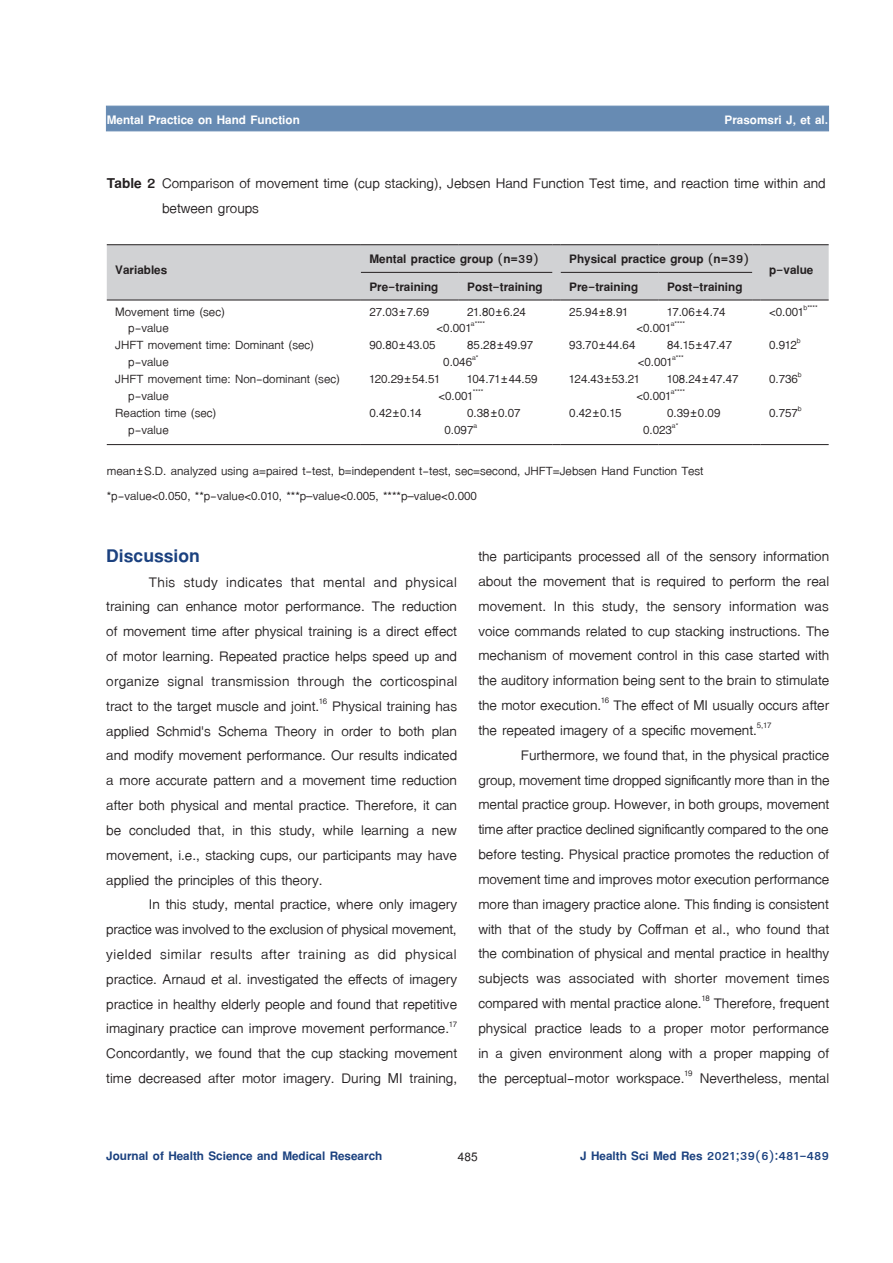
<style>
.page{position:relative;width:893px;height:1263px;background:#fff}
.page>*{position:absolute;margin:0;border:0;box-sizing:border-box;transform-origin:0 0}
.t1{font:700 27px "TF Lanna";color:#1b417f}
.t2{font:21px/24.8px "TF Lanna";color:#231f20;text-align:justify}
.t3{font:18px/25.2px "TF Lanna";color:#231f20}
.t4{font:700 18px "TF Lanna";color:#231f20}
.t5{font:700 18px "TF Lanna";color:#1b417f}
.t6{font:700 18px "TF Lanna";color:#fff}
.t7{font:700 18px "Cordia UPC";color:#231f20}
.s1{font-weight:700}
</style>
<div class="page">
<div style="left:106px;top:106px;width:723px;height:25px;background:#678bb3"></div>
<svg style="left:107px;top:244px;width:722px;height:57px;background:#c9cacc"></svg>
<hr style="left:761px;top:300px;width:68px;height:1px;background:#231f20">
<hr style="left:107px;top:444px;width:254px;height:1px;background:#231f20">
<hr style="left:361px;top:444px;width:98px;height:1px;background:#231f20">
<hr style="left:459px;top:444px;width:93px;height:1px;background:#231f20">
<hr style="left:561px;top:444px;width:98px;height:1px;background:#231f20">
<hr style="left:659px;top:444px;width:93px;height:1px;background:#231f20">
<hr style="left:761px;top:444px;width:68px;height:1px;background:#231f20">
<p class="t6" style="left:107px;top:109px;width:195px">Mental Practice on Hand Function</p>
<p class="t6" style="left:725px;top:108px;width:105px">Prasomsri J, et al.</p>
<p class="t2" style="left:162px;top:171px;width:665px;line-height:25.2px;text-indent:-55px"><span class="s1">Table 2</span> Comparison of movement time (cup stacking), Jebsen Hand Function Test time, and reaction time within and between groups</p>
<p class="t4" style="left:115px;top:258px;width:54px">Variables</p>
<p class="t4" style="left:369px;top:248px;width:171px">Mental practice group (n=39)</p>
<p class="t4" style="left:569px;top:248px;width:182px">Physical practice group (n=39)</p>
<p class="t4" style="left:369px;top:276px;width:70px">Pre-training</p>
<p class="t4" style="left:467px;top:276px;width:77px">Post-training</p>
<p class="t4" style="left:569px;top:276px;width:70px">Pre-training</p>
<p class="t4" style="left:667px;top:276px;width:77px">Post-training</p>
<p class="t4" style="left:769px;top:258px;width:46px">p-value</p>
<p class="t3" style="left:115px;top:299px;width:111px">Movement time (sec)</p>
<p class="t3" style="left:369px;top:299px;width:61px">27.03±7.69</p>
<p class="t3" style="left:467px;top:299px;width:60px">21.80±6.24</p>
<p class="t3" style="left:569px;top:299px;width:60px">25.94±8.91</p>
<p class="t3" style="left:667px;top:299px;width:60px">17.06±4.74</p>
<p class="t3" style="left:769px;top:299px;width:50px">&lt;0.001<sup>b****</sup></p>
<p class="t3" style="left:128px;top:316px;width:42px">p-value</p>
<p class="t3" style="left:436px;top:316px;width:50px">&lt;0.001<sup>a****</sup></p>
<p class="t3" style="left:636px;top:316px;width:50px">&lt;0.001<sup>a****</sup></p>
<p class="t3" style="left:115px;top:333px;width:200px">JHFT movement time: Dominant (sec)</p>
<p class="t3" style="left:369px;top:333px;width:68px">90.80±43.05</p>
<p class="t3" style="left:467px;top:333px;width:68px">85.28±49.97</p>
<p class="t3" style="left:569px;top:333px;width:68px">93.70±44.64</p>
<p class="t3" style="left:667px;top:333px;width:67px">84.15±47.47</p>
<p class="t3" style="left:769px;top:333px;width:33px">0.912<sup>b</sup></p>
<p class="t3" style="left:128px;top:350px;width:42px">p-value</p>
<p class="t3" style="left:443px;top:350px;width:37px">0.046<sup>a*</sup></p>
<p class="t3" style="left:638px;top:350px;width:48px">&lt;0.001<sup>a***</sup></p>
<p class="t3" style="left:115px;top:367px;width:226px">JHFT movement time: Non-dominant (sec)</p>
<p class="t3" style="left:369px;top:367px;width:72px">120.29±54.51</p>
<p class="t3" style="left:467px;top:367px;width:72px">104.71±44.59</p>
<p class="t3" style="left:569px;top:367px;width:72px">124.43±53.21</p>
<p class="t3" style="left:667px;top:367px;width:73px">108.24±47.47</p>
<p class="t3" style="left:769px;top:367px;width:34px">0.736<sup>b</sup></p>
<p class="t3" style="left:128px;top:384px;width:42px">p-value</p>
<p class="t3" style="left:438px;top:384px;width:46px">&lt;0.001<sup>****</sup></p>
<p class="t3" style="left:636px;top:384px;width:50px">&lt;0.001<sup>a****</sup></p>
<p class="t3" style="left:115px;top:401px;width:103px">Reaction time (sec)</p>
<p class="t3" style="left:369px;top:401px;width:54px">0.42±0.14</p>
<p class="t3" style="left:467px;top:401px;width:55px">0.38±0.07</p>
<p class="t3" style="left:569px;top:401px;width:54px">0.42±0.15</p>
<p class="t3" style="left:667px;top:401px;width:55px">0.39±0.09</p>
<p class="t3" style="left:769px;top:401px;width:34px">0.757<sup>b</sup></p>
<p class="t3" style="left:128px;top:418px;width:42px">p-value</p>
<p class="t3" style="left:445px;top:418px;width:34px">0.097<sup>a</sup></p>
<p class="t3" style="left:643px;top:418px;width:37px">0.023<sup>a*</sup></p>
<p class="t3" style="left:107px;top:458px;width:598px">mean±S.D. analyzed using a=paired t-test, b=independent t-test, sec=second, JHFT=Jebsen Hand Function Test *p-value&lt;0.050, **p-value&lt;0.010, ***p–value&lt;0.005, ****p–value&lt;0.000</p>
<p class="t1" style="left:106px;top:538px;width:95px">Discussion</p>
<p class="t2" style="left:106px;top:569px;width:352px;text-indent:43px">This study indicates that mental and physical training can enhance motor performance. The reduction of movement time after physical training is a direct effect of motor learning. Repeated practice helps speed up and organize signal transmission through the corticospinal tract to the target muscle and joint.<sup>16</sup> Physical training has applied Schmid's Schema Theory in order to both plan and modify movement performance. Our results indicated a more accurate pattern and a movement time reduction after both physical and mental practice. Therefore, it can be concluded that, in this study, while learning a new movement, i.e., stacking cups, our participants may have applied the principles of this theory.</p>
<p class="t2" style="left:106px;top:892px;width:352px;text-indent:43px">In this study, mental practice, where only imagery practice was involved to the exclusion of physical movement, yielded similar results after training as did physical practice. Arnaud et al. investigated the effects of imagery practice in healthy elderly people and found that repetitive imaginary practice can improve movement performance.<sup>17<br></sup>Concordantly, we found that the cup stacking movement time decreased after motor imagery. During MI training,</p>
<p class="t2" style="left:478px;top:544px;width:352px">the participants processed all of the sensory information about the movement that is required to perform the real movement. In this study, the sensory information was voice commands related to cup stacking instructions. The mechanism of movement control in this case started with the auditory information being sent to the brain to stimulate the motor execution.<sup>16</sup> The effect of MI usually occurs after the repeated imagery of a specific movement.<sup>5,17</sup></p>
<p class="t2" style="left:478px;top:743px;width:353px;text-indent:43px">Furthermore, we found that, in the physical practice group, movement time dropped significantly more than in the mental practice group. However, in both groups, movement time after practice declined significantly compared to the one before testing. Physical practice promotes the reduction of movement time and improves motor execution performance more than imagery practice alone. This finding is consistent with that of the study by Coffman et al., who found that the combination of physical and mental practice in healthy subjects was associated with shorter movement times compared with mental practice alone.<sup>18</sup> Therefore, frequent physical practice leads to a proper motor performance in a given environment along with a proper mapping of the perceptual-motor workspace.<sup>19</sup> Nevertheless, mental</p>
<p class="t5" style="left:106px;top:1145px;width:277px">Journal of Health Science and Medical Research</p>
<p class="t7" style="left:458px;top:1146px;width:21px">485</p>
<p class="t5" style="left:580px;top:1145px;width:250px">J Health Sci Med Res 2021;39(6):481-489</p>
</div>
